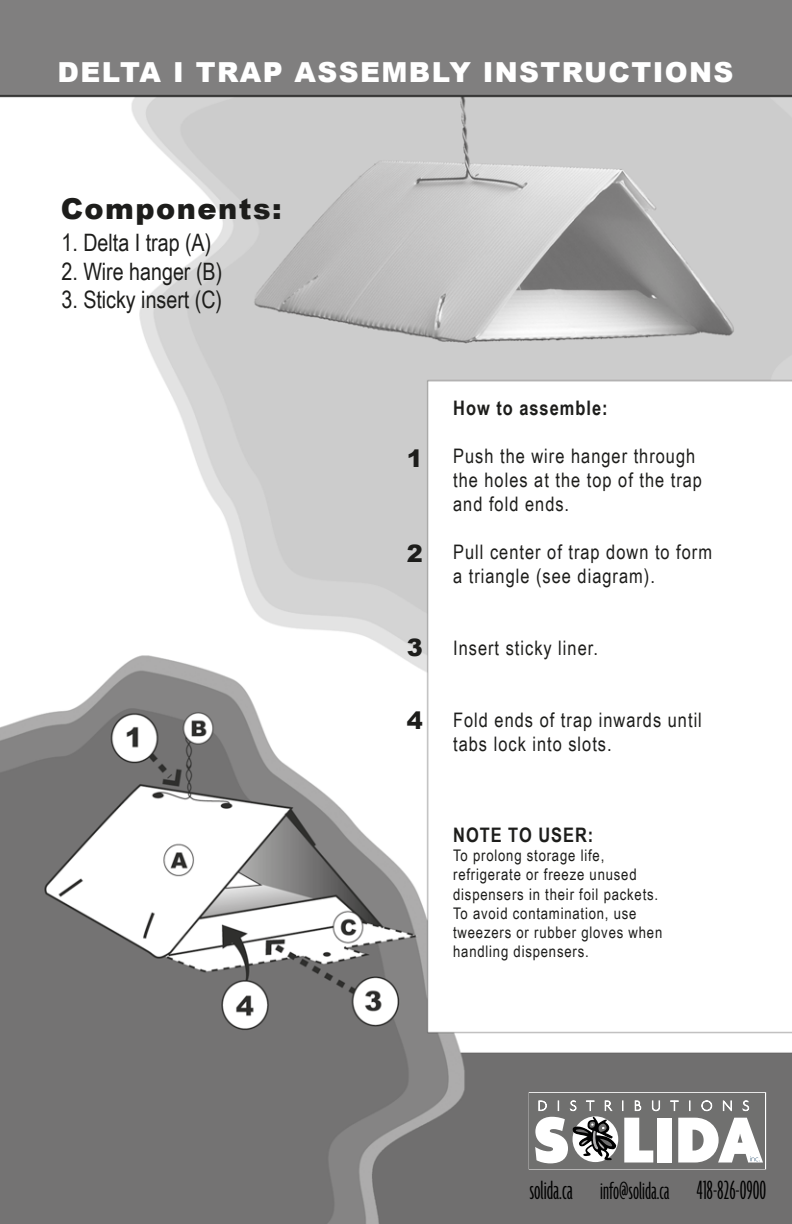
<style>
.page{position:relative;width:792px;height:1224px;background:#fff}
.page>*{position:absolute;margin:0;border:0;box-sizing:border-box;transform-origin:0 0}
.t1{font:900 28.8px "Arial";letter-spacing:.05em;color:#1d1d1b}
.t2{font:300 ultra-condensed 28.6px "Agenda";color:#010101}
.t3{font:900 27.6px "Arial";letter-spacing:.05em;color:#fff}
.t4{font:24px "Arial Narrow";color:#1d1d1b}
.t5{font:900 24px "Arial";color:#1d1d1b}
.t6{font:20px/24px "Arial Narrow";letter-spacing:.05em;color:#1d1d1b}
.t7{font:700 20px "Arial Narrow";letter-spacing:.05em;color:#1d1d1b}
.t8{font:16px/19.2px "Arial Narrow";letter-spacing:.05em;color:#1d1d1b}
.s1{font-size:27px}
</style>
<div class="page">
<img style="left:0;top:0;width:792px;height:1224px">
<svg style="left:529px;top:1092px;width:237px;height:77px"></svg>
<div style="left:530px;top:1093px;width:235px;height:76px;background:#70706f"></div>
<div style="left:657px;top:1118px;width:15px;height:45px;background:#fff"></div>
<svg style="left:670px;top:1101px;width:9px;height:10px"></svg>
<svg style="left:702px;top:1101px;width:10px;height:10px"></svg>
<svg style="left:723px;top:1101px;width:9px;height:10px"></svg>
<svg style="left:743px;top:1101px;width:6px;height:10px"></svg>
<svg style="left:535px;top:1101px;width:125px;height:62px"></svg>
<svg style="left:678px;top:1118px;width:85px;height:45px"></svg>
<h3 class="t3" style="left:58px;top:52px;width:677px">DELTA I TRAP ASSEMBLY INSTRUCTIONS</h3>
<h1 class="t1" style="left:61px;top:187px;width:222px">Components:</h1>
<p class="t4" style="left:61px;top:225px;width:151px">1. Delta I trap (A)</p>
<p class="t4" style="left:61px;top:253px;width:162px">2. Wire hanger (B)</p>
<p class="t4" style="left:61px;top:282px;width:162px">3. Sticky insert (C)</p>
<p class="t5" style="left:407px;top:441px;width:18px">1</p>
<p class="t5" style="left:407px;top:536px;width:18px">2</p>
<p class="t5" style="left:407px;top:630px;width:18px">3</p>
<p class="t5" style="left:407px;top:703px;width:18px">4</p>
<p class="t7" style="left:453px;top:393px;width:156px">How to assemble:</p>
<p class="t6" style="left:453px;top:443px;width:250px">Push the wire hanger through the holes at the top of the trap and fold ends.</p>
<p class="t6" style="left:453px;top:539px;width:260px">Pull center of trap down to form a triangle (see diagram).</p>
<p class="t6" style="left:453px;top:635px;width:146px">Insert sticky liner.</p>
<p class="t6" style="left:453px;top:707px;width:250px">Fold ends of trap inwards until tabs lock into slots.</p>
<p class="t7" style="left:453px;top:820px;width:142px">NOTE TO USER:</p>
<p class="t8" style="left:453px;top:845px;width:211px">To prolong storage life, refrigerate or freeze unused dispensers in their foil packets.<br>To avoid contamination, use tweezers or rubber gloves when handling dispensers.</p>
<h2 class="t2" style="left:529px;top:1174px;width:238px">solida.ca <span class="s1">info@solida.ca</span> 418-826-0900</h2>
</div>
